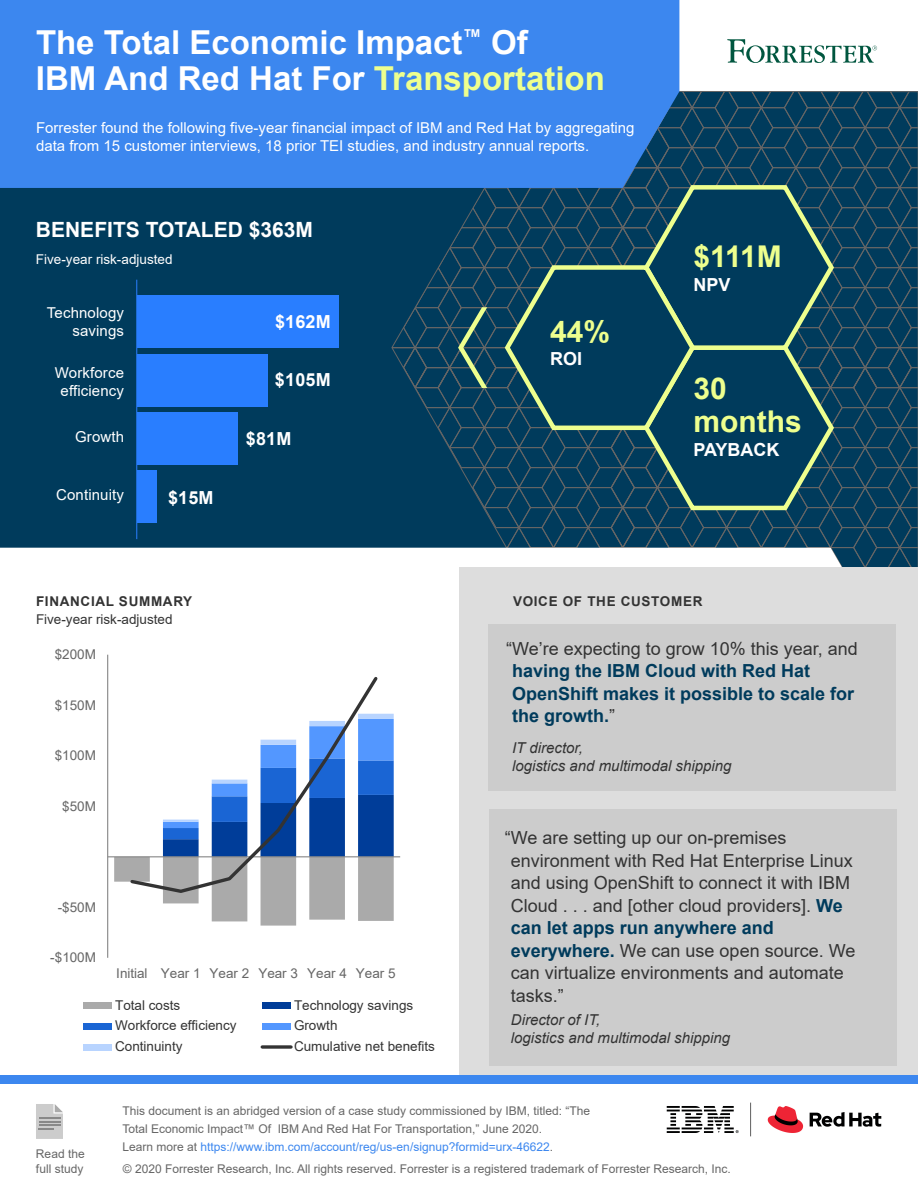
<style>
.page{position:relative;width:918px;height:1188px;background:#fff}
.page>*{position:absolute;margin:0;border:0;box-sizing:border-box;transform-origin:0 0}
.t1{font:700 33px/36px "Arial";color:#fff}
.t2{font:700 30px/33px "Arial";color:#eeff8e}
.t3{font:700 21px "Arial";color:#fff}
.t4{font:18px/22.5px "Arial";color:#333}
.t5{font:700 18px/22.5px "Arial";color:#003b5c}
.t6{font:700 18px "Arial";letter-spacing:.005em;color:#fff}
.t7{font:15px/18px "Arial";color:#fff}
.t8{font:italic 15px/18px "Arial";color:#333}
.t9{font:13.5px "Arial";color:#333}
.t10{font:13.5px "Arial";color:#666}
.t11{font:700 13.5px "Arial";letter-spacing:.05em;color:#333}
.t12{font:13.5px "Arial";color:#fff}
.t13{font:12px/18px "Arial";color:#666}
.s1{color:#eeff8e}
.s2{font-weight:400;color:#333}
.s3{font-weight:700;color:#003b5c}
.s4{color:#3c87ef}
</style>
<div class="page">
<div style="left:0;top:92px;width:918px;height:990px;background:#003b5c"></div>
<div style="left:0;top:548px;width:459px;height:527px;background:#fff"></div>
<div style="left:0;top:0;width:679px;height:188px;background:#3c87ef"></div>
<svg style="left:727px;top:39px;width:150px;height:24px"></svg>
<div style="left:459px;top:568px;width:459px;height:515px;background:#ddd"></div>
<div style="left:0;top:1075px;width:918px;height:9px;background:#3c87ef"></div>
<svg style="left:36px;top:1104px;width:27px;height:35px"></svg>
<svg style="left:392px;top:91px;width:526px;height:478px"></svg>
<img style="left:666px;top:1102px;width:216px;height:35px">
<div style="left:489px;top:809px;width:408px;height:257px;background:#ccc"></div>
<div style="left:488px;top:624px;width:407px;height:167px;background:#ccc"></div>
<div style="left:27px;top:633px;width:408px;height:437px;background:#fff"></div>
<svg style="left:114px;top:714px;width:280px;height:212px"></svg>
<hr style="left:107px;top:655px;width:1px;height:303px;background:#868686">
<hr style="left:108px;top:856px;width:292px;height:1px;background:#868686">
<svg style="left:128px;top:677px;width:252px;height:218px"></svg>
<div style="left:83px;top:1002px;width:29px;height:7px;background:#aaa"></div>
<div style="left:262px;top:1002px;width:29px;height:7px;background:#003d99"></div>
<div style="left:83px;top:1023px;width:29px;height:7px;background:#1a65d4"></div>
<div style="left:262px;top:1023px;width:29px;height:7px;background:#5397ff"></div>
<div style="left:83px;top:1044px;width:29px;height:6px;background:#b8d4ff"></div>
<svg style="left:262px;top:1045px;width:29px;height:4px"></svg>
<hr style="left:136px;top:280px;width:1px;height:259px;background:#297eff">
<div style="left:137px;top:471px;width:20px;height:52px;background:#297eff"></div>
<div style="left:137px;top:412px;width:101px;height:53px;background:#297eff"></div>
<div style="left:137px;top:354px;width:130px;height:52px;background:#297eff"></div>
<div style="left:137px;top:296px;width:201px;height:52px;background:#297eff"></div>
<h1 class="t1" style="left:36px;top:24px;width:570px">The Total Economic Impact<sup>™</sup> Of<br>IBM And Red Hat For <span class="s1">Transportation</span></h1>
<p class="t7" style="left:36px;top:118px;width:600px">Forrester found the following five-year financial impact of IBM and Red Hat by aggregating data from 15 customer interviews, 18 prior TEI studies, and industry annual reports.</p>
<h3 class="t3" style="left:36px;top:215px;width:278px">BENEFITS TOTALED $363M</h3>
<p class="t12" style="left:36px;top:250px;width:138px">Five-year risk-adjusted</p>
<p class="t7" style="left:47px;top:303px;width:79px;text-align:right">Technology savings</p>
<p class="t7" style="left:55px;top:364px;width:71px;text-align:center">Workforce efficiency</p>
<p class="t7" style="left:75px;top:428px;width:51px">Growth</p>
<p class="t7" style="left:56px;top:486px;width:70px">Continuity</p>
<h3 class="t6" style="left:168px;top:485px;width:47px">$15M</h3>
<h3 class="t6" style="left:275px;top:309px;width:57px">$162M</h3>
<h3 class="t6" style="left:275px;top:367px;width:57px">$105M</h3>
<h3 class="t6" style="left:246px;top:426px;width:47px">$81M</h3>
<h2 class="t2" style="left:550px;top:315px;width:62px">44%</h2>
<h3 class="t6" style="left:550px;top:346px;width:34px">ROI</h3>
<h2 class="t2" style="left:694px;top:240px;width:90px">$111M</h2>
<h3 class="t6" style="left:694px;top:272px;width:39px">NPV</h3>
<h2 class="t2" style="left:694px;top:372px;width:110px">30 months</h2>
<h3 class="t6" style="left:694px;top:437px;width:88px">PAYBACK</h3>
<p class="t11" style="left:36px;top:591px;width:158px">FINANCIAL SUMMARY</p>
<p class="t9" style="left:36px;top:610px;width:138px">Five-year risk-adjusted</p>
<p class="t10" style="left:55px;top:645px;width:43px">$200M</p>
<p class="t10" style="left:55px;top:695px;width:43px">$150M</p>
<p class="t10" style="left:55px;top:746px;width:43px">$100M</p>
<p class="t10" style="left:62px;top:797px;width:35px">$50M</p>
<p class="t10" style="left:58px;top:898px;width:40px">-$50M</p>
<p class="t10" style="left:50px;top:948px;width:47px">-$100M</p>
<p class="t10" style="left:116px;top:964px;width:281px">Initial Year 1 Year 2 Year 3 Year 4 Year 5</p>
<p class="t9" style="left:115px;top:996px;width:67px">Total costs</p>
<p class="t9" style="left:294px;top:996px;width:121px">Technology savings</p>
<p class="t9" style="left:115px;top:1016px;width:123px">Workforce efficiency</p>
<p class="t9" style="left:294px;top:1016px;width:45px">Growth</p>
<p class="t9" style="left:115px;top:1037px;width:69px">Continuinty</p>
<p class="t9" style="left:294px;top:1037px;width:142px">Cumulative net benefits</p>
<p class="t11" style="left:513px;top:591px;width:191px">VOICE OF THE CUSTOMER</p>
<h3 class="t4" style="left:506px;top:637px;width:353px">“We’re expecting to grow 10% this year, and</h3>
<h3 class="t5" style="left:512px;top:660px;width:344px">having the IBM Cloud with Red Hat<br>OpenShift makes it possible to scale for the growth.<span class="s2">”</span></h3>
<p class="t8" style="left:512px;top:739px;width:221px">IT director,<br>logistics and multimodal shipping</p>
<p class="t4" style="left:511px;top:827px;width:346px;text-indent:-6px">“We are setting up our on-premises environment with Red Hat Enterprise Linux and using OpenShift to connect it with IBM Cloud . . . and [other cloud providers]. <span class="s3">We can let apps run anywhere and everywhere.</span> We can use open source. We can virtualize environments and automate tasks.”</p>
<p class="t8" style="left:511px;top:1011px;width:221px">Director of IT,<br>logistics and multimodal shipping</p>
<p class="t13" style="left:36px;top:1146px;width:50px;line-height:15px">Read the full study</p>
<p class="t13" style="left:123px;top:1102px;width:469px">This document is an abridged version of a case study commissioned by IBM, titled: “The<br>Total Economic Impact™ Of IBM And Red Hat For Transportation,” June 2020.<br>Learn more at <span class="s4">https://www.ibm.com/account/reg/us-en/signup?formid=urx-46622</span>.</p>
<p class="t13" style="left:123px;top:1160px;width:609px">© 2020 Forrester Research, Inc. All rights reserved. Forrester is a registered trademark of Forrester Research, Inc.</p>
</div>
